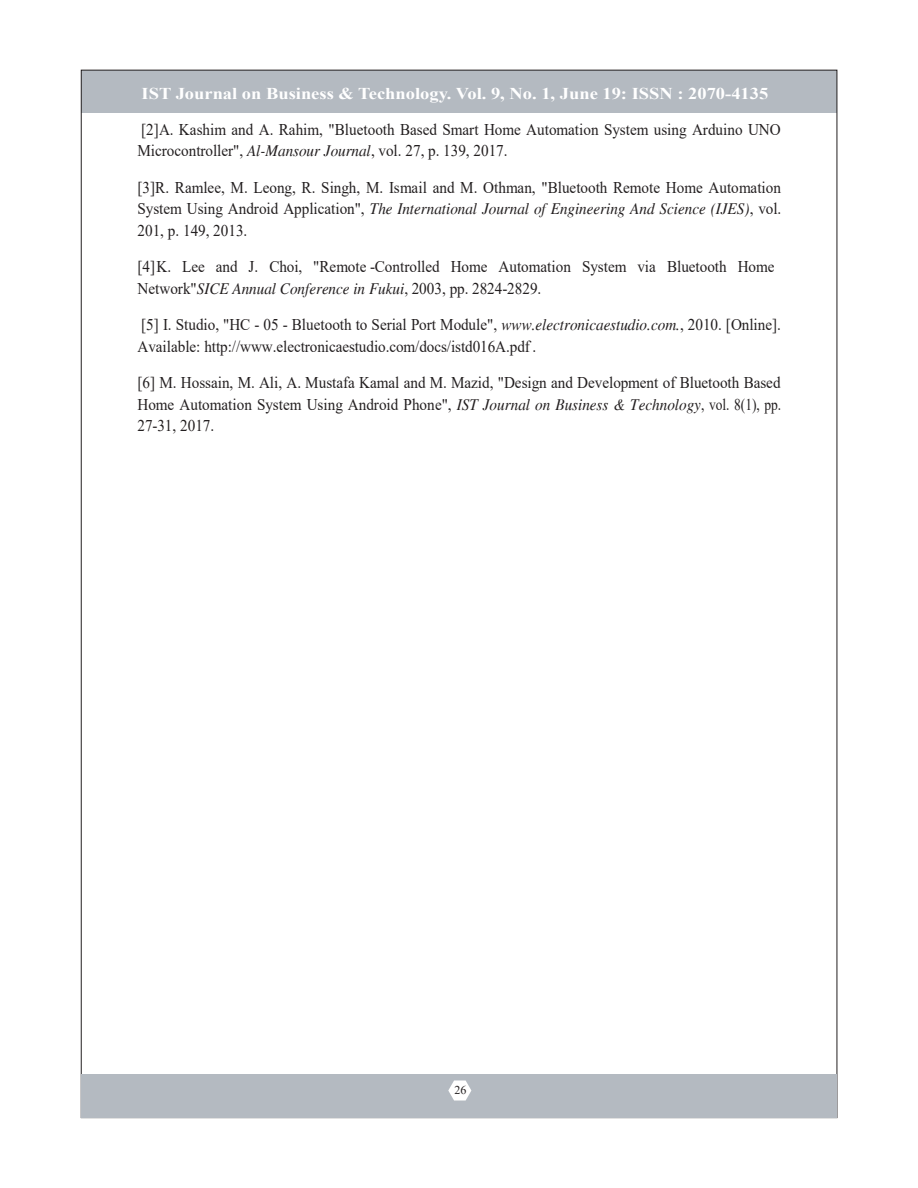
<style>
.page{position:relative;width:918px;height:1188px;background:#fff}
.page>*{position:absolute;margin:0;border:0;box-sizing:border-box;transform-origin:0 0}
.t1{font:700 16.5px "Times New Roman";color:#fff;scale:1.12 1}
.t2{font:16.35px/21.6px "Times New Roman";color:#231f20;scale:.93 1}
.t3{font:italic 16.35px "Times";color:#231f20;scale:.93 1}
.t4{font:12px "Times New Roman";color:#231f20}
.s1{font-family:"Times";font-style:italic}
.s2{font-family:"Times New Roman";font-style:normal}
</style>
<div class="page">
<div style="left:81px;top:70px;width:756px;height:43px;background:#b4bac1"></div>
<div style="left:81px;top:1074px;width:756px;height:43px;background:#b4bac1"></div>
<svg style="left:448px;top:1081px;width:23px;height:20px"></svg>
<p class="t1" style="left:142px;top:81px;width:561px">IST Journal on Business &amp; Technology. Vol. 9, No. 1, June 19: ISSN : 2070-4135</p>
<p class="t2" style="left:137px;top:118px;width:693px">[2]A. Kashim and A. Rahim, "Bluetooth Based Smart Home Automation System using Arduino UNO<br>Microcontroller", <span class="s1">Al-Mansour Journal</span>, vol. 27, p. 139, 2017.</p>
<p class="t2" style="left:137px;top:176px;width:693px">[3]R. Ramlee, M. Leong, R. Singh, M. Ismail and M. Othman, "Bluetooth Remote Home Automation</p>
<p class="t3" style="left:138px;top:200px;width:694px"><span class="s2">System Using Android Application",</span> The International Journal of Engineering And Science (IJES)<span class="s2">, vol.</span></p>
<p class="t2" style="left:138px;top:219px;width:120px">201, p. 149, 2013.</p>
<p class="t2" style="left:138px;top:256px;width:686px">[4]K. Lee and J. Choi, "Remote -Controlled Home Automation System via Bluetooth Home<br>Network"<span class="s1">SICE Annual Conference in Fukui</span>, 2003, pp. 2824-2829.</p>
<p class="t2" style="left:137px;top:314px;width:694px">[5] I. Studio, "HC - 05 - Bluetooth to Serial Port Module", <span class="s1">www.electronicaestudio.com.</span>, 2010. [Online].<br>Available: http://www.electronicaestudio.com/docs/istd016A.pdf .</p>
<p class="t2" style="left:137px;top:371px;width:694px;text-align:justify">[6] M. Hossain, M. Ali, A. Mustafa Kamal and M. Mazid, "Design and Development of Bluetooth Based Home Automation System Using Android Phone", <span class="s1">IST Journal on Business &amp; Technology</span>, vol. 8(1), pp.<br>27-31, 2017.</p>
<p class="t4" style="left:454px;top:1082px;width:14px">26</p>
</div>
